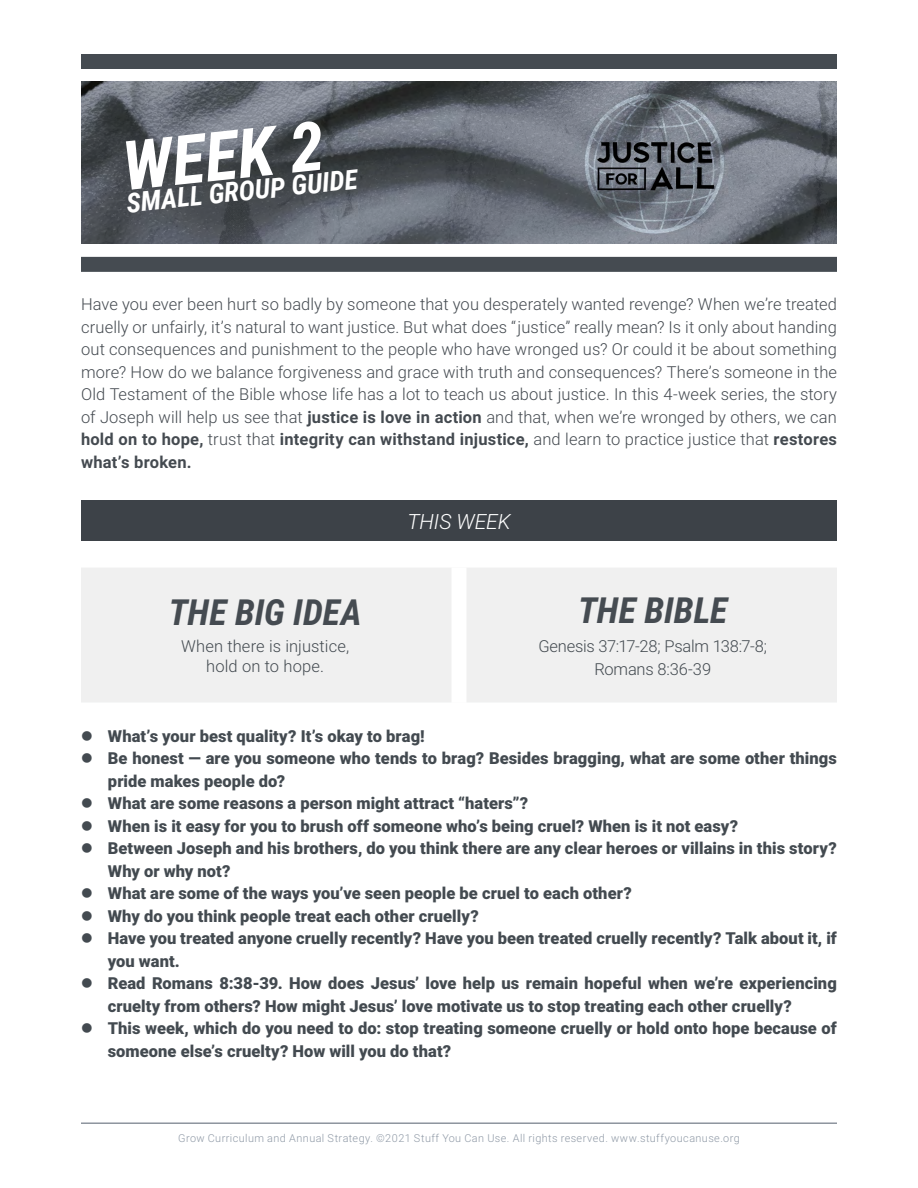
<style>
.page{position:relative;width:918px;height:1188px;background:#fff}
.page>*{position:absolute;margin:0;border:0;box-sizing:border-box;transform-origin:0 0}
.t1{font:italic 700 68.25px "Roboto Condensed";color:#fff}
.t2{font:italic 700 36px "Roboto Condensed";color:#454b51}
.t3{font:italic 700 27.3px "Roboto Condensed";color:#fff}
.t4{font:italic 300 21px "Roboto";letter-spacing:-.005em;color:#fff}
.t5{font:900 16.5px/22.5px "Roboto";letter-spacing:.005em;color:#434a50}
.t6{font:300 16.5px/22.5px "Roboto";letter-spacing:.005em;color:#444a50;text-align:justify}
.t7{font:300 16.5px/19.8px "Roboto";color:#434a50;text-align:center}
.t8{font:300 10.8px "Roboto";letter-spacing:.04em;color:#8f99a6}
.s1{font-weight:700}
</style>
<div class="page">
<img style="left:81px;top:82px;width:756px;height:162px">
<hr style="left:81px;top:1122px;width:756px;height:2px;background:#8d949e">
<div style="left:81px;top:54px;width:756px;height:15px;background:#454b51"></div>
<div style="left:81px;top:500px;width:756px;height:41px;background:#3d4248"></div>
<div style="left:81px;top:257px;width:756px;height:15px;background:#454b51"></div>
<div style="left:81px;top:568px;width:756px;height:135px;background:#f0f0f0"></div>
<div style="left:452px;top:568px;width:14px;height:135px;background:#fff"></div>
<h1 class="t1" style="left:118px;top:119px;width:204px;rotate:-6deg">WEEK 2</h1>
<h3 class="t3" style="left:124px;top:184px;width:234px;rotate:-6deg">SMALL GROUP GUIDE</h3>
<p class="t6" style="left:81px;top:293px;width:758px">Have you ever been hurt so badly by someone that you desperately wanted revenge? When we’re treated cruelly or unfairly, it’s natural to want justice. But what does “justice” really mean? Is it only about handing out consequences and punishment to the people who have wronged us? Or could it be about something more? How do we balance forgiveness and grace with truth and consequences? There’s someone in the Old Testament of the Bible whose life has a lot to teach us about justice. In this 4-week series, the story of Joseph will help us see that <span class="s1">justice is love in action</span> and that, when we’re wronged by others, we can <span class="s1">hold on to hope,</span> trust that <span class="s1">integrity can withstand injustice,</span> and learn to practice justice that <span class="s1">restores what’s broken.</span></p>
<h2 class="t2" style="left:169px;top:587px;width:195px">THE BIG IDEA</h2>
<p class="t7" style="left:181px;top:636px;width:170px">When there is injustice, hold on to hope.</p>
<p class="t4" style="left:407px;top:506px;width:105px">THIS WEEK</p>
<h2 class="t2" style="left:578px;top:585px;width:151px">THE BIBLE</h2>
<p class="t7" style="left:538px;top:634px;width:230px;line-height:22.5px">Genesis 37:17-28; Psalm 138:7-8;<br>Romans 8:36-39</p>
<p class="t5" style="left:108px;top:724px;width:731px">What’s your best quality? It’s okay to brag!<br>Be honest — are you someone who tends to brag? Besides bragging, what are some other things pride makes people do?<br>What are some reasons a person might attract “haters”?<br>When is it easy for you to brush off someone who’s being cruel? When is it not easy?<br>Between Joseph and his brothers, do you think there are any clear heroes or villains in this story?<br>Why or why not?<br>What are some of the ways you’ve seen people be cruel to each other?<br>Why do you think people treat each other cruelly?<br>Have you treated anyone cruelly recently? Have you been treated cruelly recently? Talk about it, if you want.<br>Read Romans 8:38-39. How does Jesus’ love help us remain hopeful when we’re experiencing cruelty from others? How might Jesus’ love motivate us to stop treating each other cruelly?<br>This week, which do you need to do: stop treating someone cruelly or hold onto hope because of someone else’s cruelty? How will you do that?</p>
<p class="t8" style="left:178px;top:1131px;width:563px">Grow Curriculum and Annual Strategy. ©2021 Stuff You Can Use. All rights reserved. www.stuffyoucanuse.org</p>
</div>
